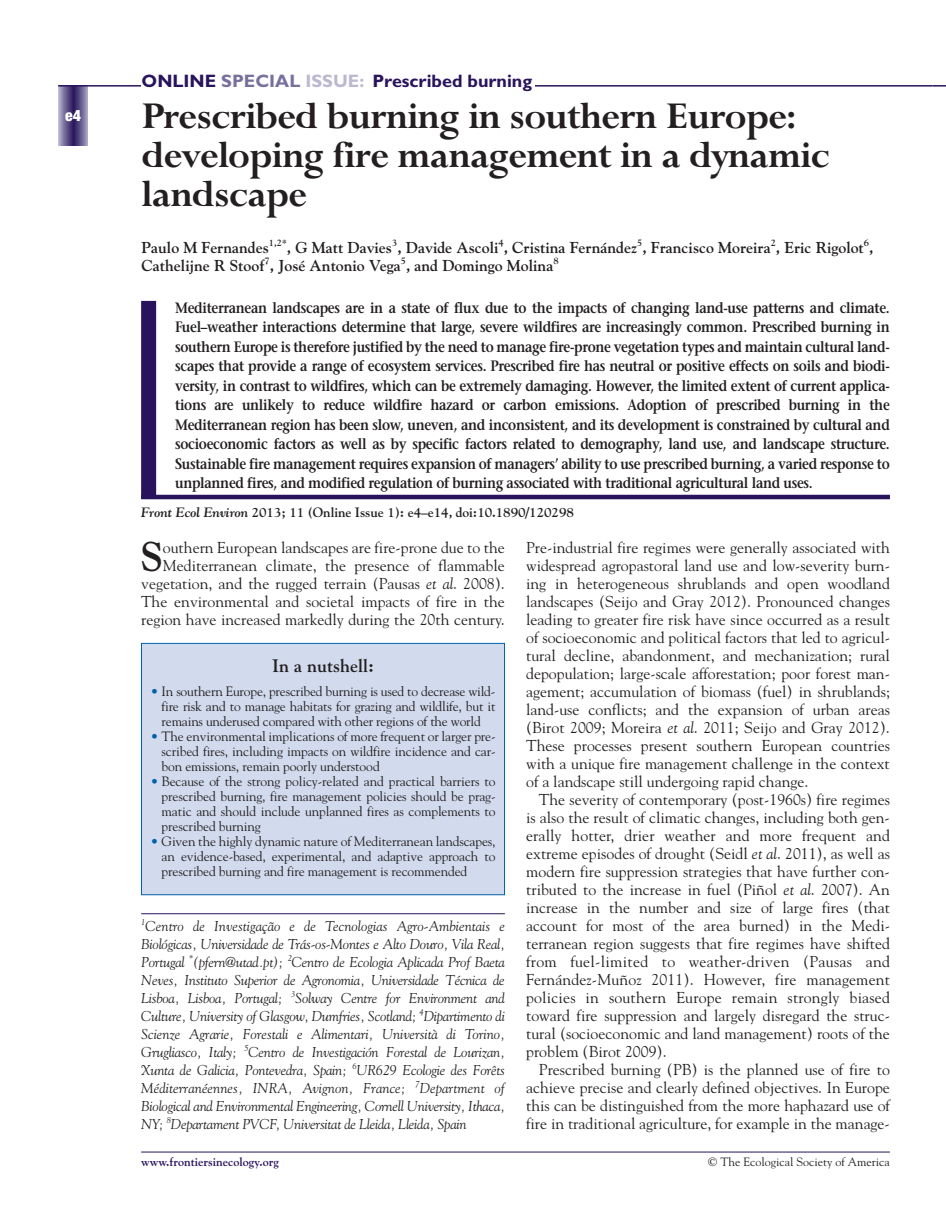
<style>
.page{position:relative;width:946px;height:1218px;background:#fff}
.page>*{position:absolute;margin:0;border:0;box-sizing:border-box;transform-origin:0 0}
.t1{font:700 42px/39px "Lapidary 333 BT";letter-spacing:-.015em;color:#231f20}
.t2{font:700 41.4px "Goudy";color:#231f20}
.t3{font:700 18px "Gill Sans";color:#29135d}
.t4{font:700 18px "Goudy";color:#231f20}
.t5{font:15.75px/18px "Goudy";color:#231f20;text-align:justify}
.t6{font:700 15.75px "Goudy";color:#231f20}
.t7{font:900 condensed 15.75px "Helvetica Neue";color:#fff}
.t8{font:600 15px/19.5px "Stone Serif";letter-spacing:-.025em;color:#231f20;text-align:justify;scale:.88 1}
.t9{font:italic 14.25px/18px "Goudy";letter-spacing:-.015em;color:#231f20;text-align:justify}
.t10{font:italic 14.25px/18px "Goudy";letter-spacing:.005em;color:#231f20}
.t11{font:13.5px/15px "Goudy";letter-spacing:-.01em;color:#231f20;text-align:justify}
.t12{font:700 13.5px "Goudy";letter-spacing:-.005em;color:#231f20}
.t13{font:12px "Goudy";color:#231f20}
.t14{font:700 12px "Goudy";color:#29135d}
.t15{font:700 9.45px "Goudy";color:#231f20}
.t16{font:italic 8.55px "Goudy";color:#231f20}
.s1{color:#786f9d}
.s2{color:#bdb8d1}
.s3{font-style:italic}
.s4{color:#0161aa}
</style>
<div class="page">
<svg style="left:932px;top:85px;width:13px;height:2px"></svg>
<svg style="left:58px;top:87px;width:30px;height:58px;background:#6c6192"></svg>
<hr style="left:58px;top:85px;width:874px;height:2px;background:#29135d">
<hr style="left:141px;top:1151px;width:748px;height:1px;background:#29135d">
<div style="left:142px;top:61px;width:393px;height:30px;background:#fff"></div>
<div style="left:141px;top:301px;width:15px;height:198px;background:#29135d"></div>
<hr style="left:141px;top:495px;width:748px;height:4px;background:#29135d">
<div style="left:142px;top:644px;width:362px;height:250px;background:#d2dbee"></div>
<div style="left:141px;top:643px;width:364px;height:252px;border:1px solid #0161aa"></div>
<hr style="left:141px;top:913px;width:364px;height:1px;background:#29135d">
<p class="t7" style="left:65px;top:110px;width:17px">e4</p>
<p class="t3" style="left:142px;top:74px;width:392px">ONLINE <span class="s1">SPECIAL</span> <span class="s2">ISSUE:</span> Prescribed burning</p>
<h1 class="t1" style="left:142px;top:102px;width:689px">Prescribed burning in southern Europe: developing fire management in a dynamic landscape</h1>
<p class="t6" style="left:142px;top:241px;width:129px">Paulo M Fernandes</p>
<p class="t15" style="left:269px;top:239px;width:19px">1,2*</p>
<p class="t6" style="left:287px;top:241px;width:588px">, G Matt Davies , Davide Ascoli , Cristina Fernández , Francisco Moreira , Eric Rigolot ,</p>
<p class="t15" style="left:392px;top:239px;width:7px">3</p>
<p class="t15" style="left:498px;top:239px;width:7px">4</p>
<p class="t15" style="left:637px;top:239px;width:7px">5</p>
<p class="t15" style="left:770px;top:239px;width:7px">2</p>
<p class="t15" style="left:863px;top:239px;width:7px">6</p>
<p class="t6" style="left:142px;top:259px;width:413px">Cathelijne R Stoof , José Antonio Vega , and Domingo Molina</p>
<p class="t15" style="left:264px;top:257px;width:7px">7</p>
<p class="t15" style="left:401px;top:257px;width:7px">5</p>
<p class="t15" style="left:553px;top:257px;width:7px">8</p>
<p class="t8" style="left:175px;top:299px;width:813px">Mediterranean landscapes are in a state of flux due to the impacts of changing land-use patterns and climate.<br>Fuel–weather interactions determine that large, severe wildfires are increasingly common. Prescribed burning in southern Europe is therefore justified by the need to manage fire-prone vegetation types and maintain cultural land&shy;scapes that provide a range of ecosystem services. Prescribed fire has neutral or positive effects on soils and biodi&shy;versity, in contrast to wildfires, which can be extremely damaging. However, the limited extent of current applica&shy;tions are unlikely to reduce wildfire hazard or carbon emissions. Adoption of prescribed burning in the Mediterranean region has been slow, uneven, and inconsistent, and its development is constrained by cultural and socioeconomic factors as well as by specific factors related to demography, land use, and landscape structure.<br>Sustainable fire management requires expansion of managers’ ability to use prescribed burning, a varied response to unplanned fires, and modified regulation of burning associated with traditional agricultural land uses.</p>
<p class="t12" style="left:141px;top:507px;width:434px"><span class="s3">Front Ecol Environ</span> 2013; 11 (Online Issue 1): e4–e14, doi:10.1890/120298</p>
<p class="t5" style="left:141px;top:540px;width:365px;text-align:right">outhern European landscapes are fire-prone due to the Mediterranean climate, the presence of flammable vegetation, and the rugged terrain (Pausas <span class="s3">et al</span>. 2008).<br>The environmental and societal impacts of fire in the region have increased markedly during the 20th century.</p>
<p class="t5" style="left:526px;top:540px;width:365px">Pre-industrial fire regimes were generally associated with widespread agropastoral land use and low-severity burn&shy;ing in heterogeneous shrublands and open woodland landscapes (Seijo and Gray 2012). Pronounced changes leading to greater fire risk have since occurred as a result of socioeconomic and political factors that led to agricul&shy;tural decline, abandonment, and mechanization; rural depopulation; large-scale afforestation; poor forest man&shy;agement; accumulation of biomass (fuel) in shrublands; land-use conflicts; and the expansion of urban areas (Birot 2009; Moreira <span class="s3">et al</span>. 2011; Seijo and Gray 2012).<br>These processes present southern European countries with a unique fire management challenge in the context of a landscape still undergoing rapid change.</p>
<p class="t5" style="left:526px;top:792px;width:365px;text-indent:13px">The severity of contemporary (post-1960s) fire regimes is also the result of climatic changes, including both gen&shy;erally hotter, drier weather and more frequent and extreme episodes of drought (Seidl <span class="s3">et al</span>. 2011), as well as modern fire suppression strategies that have further con&shy;tributed to the increase in fuel (Piñol <span class="s3">et al</span>. 2007). An increase in the number and size of large fires (that account for most of the area burned) in the Medi&shy;terranean region suggests that fire regimes have shifted from fuel-limited to weather-driven (Pausas and Fernández-Muñoz 2011). However, fire management policies in southern Europe remain strongly biased toward fire suppression and largely disregard the struc&shy;tural (socioeconomic and land management) roots of the problem (Birot 2009).</p>
<p class="t5" style="left:526px;top:1062px;width:365px;text-indent:13px">Prescribed burning (PB) is the planned use of fire to achieve precise and clearly defined objectives. In Europe this can be distinguished from the more haphazard use of fire in traditional agriculture, for example in the manage-</p>
<h2 class="t2" style="left:140px;top:540px;width:24px">S</h2>
<p class="t4" style="left:272px;top:659px;width:103px">In a nutshell:</p>
<p class="t11" style="left:161px;top:685px;width:335px;text-indent:-11px"><span class="s4">•</span> In southern Europe, prescribed burning is used to decrease wild&shy;fire risk and to manage habitats for grazing and wildlife, but it remains underused compared with other regions of the world</p>
<p class="t11" style="left:161px;top:730px;width:335px;text-indent:-11px"><span class="s4">•</span> The environmental implications of more frequent or larger pre&shy;scribed fires, including impacts on wildfire incidence and car&shy;bon emissions, remain poorly understood</p>
<p class="t11" style="left:161px;top:775px;width:335px;text-indent:-11px"><span class="s4">•</span> Because of the strong policy-related and practical barriers to prescribed burning, fire management policies should be prag&shy;matic and should include unplanned fires as complements to prescribed burning</p>
<p class="t11" style="left:161px;top:835px;width:335px;text-indent:-11px"><span class="s4">•</span> Given the highly dynamic nature of Mediterranean landscapes, an evidence-based, experimental, and adaptive approach to prescribed burning and fire management is recommended</p>
<p class="t9" style="left:141px;top:918px;width:365px"><sup>1</sup>Centro de Investigação e de Tecnologias Agro-Ambientais e Biológicas, Universidade de Trás-os-Montes e Alto Douro, Vila Real, Portugal <sup>*</sup>(pfern@utad.pt); <sup>2</sup>Centro de Ecologia Aplicada Prof Baeta Neves, Instituto Superior de Agronomia, Universidade Técnica de Lisboa, Lisboa, Portugal;</p>
<p class="t9" style="left:141px;top:990px;width:365px;text-indent:150px"><sup>3</sup>Solway Centre for Environment and Culture, University of Glasgow, Dumfries, Scotland; <sup>4</sup>Dipartimento di Scienze Agrarie, Forestali e Alimentari, Università di Torino, Grugliasco, Italy;</p>
<p class="t16" style="left:244px;top:1044px;width:6px">5</p>
<p class="t9" style="left:141px;top:1044px;width:365px;text-indent:107px">Centro de Investigación Forestal de Lourizan,<br>Xunta de Galicia, Pontevedra, Spain;</p>
<p class="t16" style="left:352px;top:1062px;width:6px">6</p>
<p class="t10" style="left:141px;top:1062px;width:365px;text-indent:215px">UR629 Ecologie des Forêts<br>Méditerranéennes, INRA, Avignon, France;</p>
<p class="t16" style="left:415px;top:1080px;width:6px">7</p>
<p class="t9" style="left:141px;top:1080px;width:365px;text-indent:279px">Department of Biological and Environmental Engineering, Cornell University, Ithaca, NY; <sup>8</sup>Departament PVCF, Universitat de Lleida, Lleida, Spain</p>
<p class="t14" style="left:141px;top:1157px;width:139px">www.frontiersinecology.org</p>
<p class="t13" style="left:708px;top:1157px;width:183px">© The Ecological Society of America</p>
</div>
